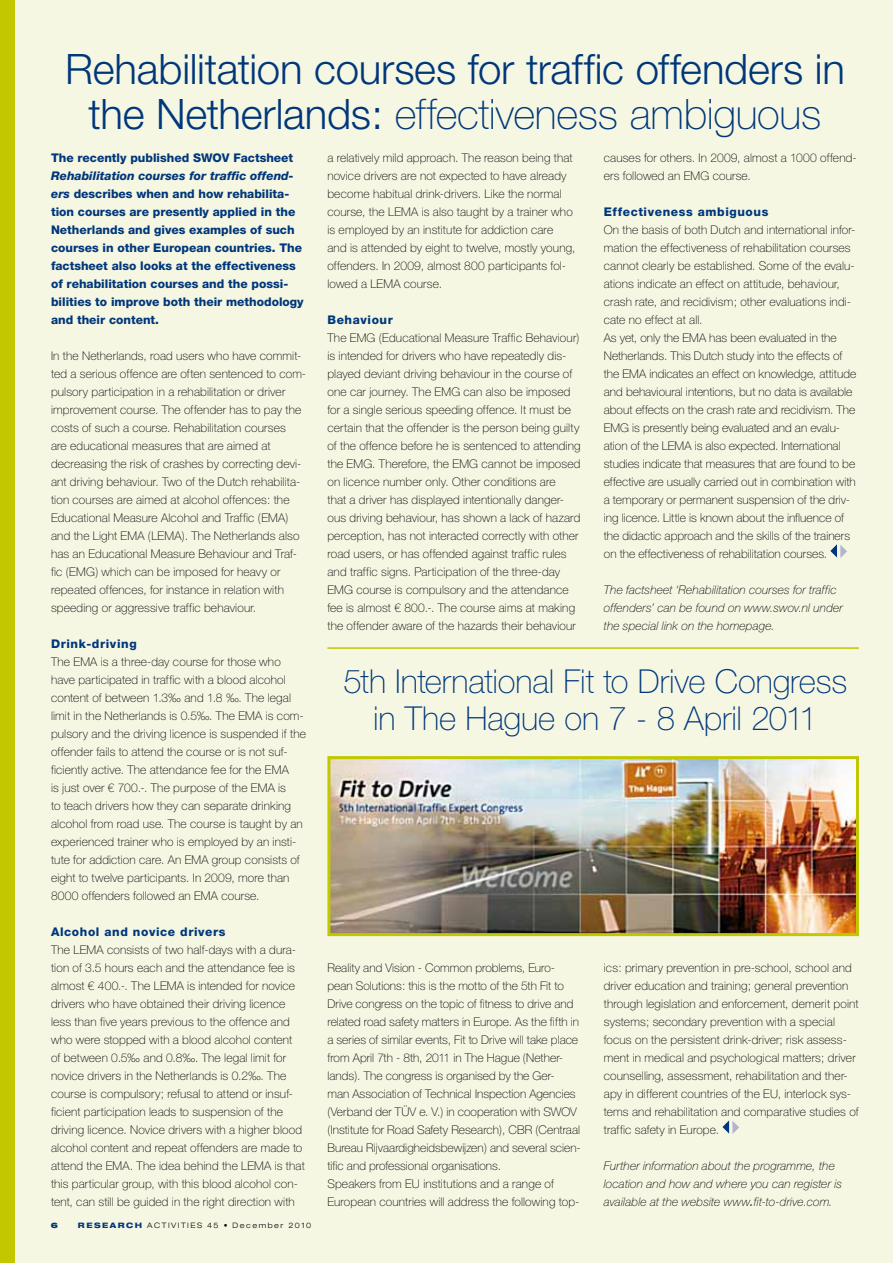
<style>
.page{position:relative;width:893px;height:1263px;background:#f6f7e3}
.page>*{position:absolute;margin:0;border:0;box-sizing:border-box;transform-origin:0 0}
.t1{font:300 42px/45px "Helvetica Neue CE";letter-spacing:-.005em;color:#00377a;text-align:center}
.t2{font:100 33px/37.5px "Helvetica Neue CE";letter-spacing:-.005em;color:#00377a;text-align:center}
.t3{font:100 12px/18px "Helvetica Neue CE";letter-spacing:.01em;color:#000}
.t4{font:800 12px/18px "Helvetica Neue CE";color:#00377a}
.t5{font:italic 100 12px/18px "Helvetica Neue CE";letter-spacing:.01em;color:#000}
.t6{font:800 12px "Helvetica Neue CE";letter-spacing:.05em;color:#00377a}
.t7{font:300 expanded 7.5px "Helvetica Neue";letter-spacing:.2em;color:#000}
.t8{font:900 expanded 7.5px "Helvetica Neue";color:#00377a}
.s1{font-weight:100}
.s2{font-style:italic}
.s3{font-family:"Helvetica Neue LT"}
.s4{font-size:18px}
.s5{font-weight:800;color:#00377a}
</style>
<div class="page">
<div style="left:0;top:0;width:15px;height:1263px;background:#c1c800"></div>
<svg style="left:830px;top:544px;width:17px;height:14px"></svg>
<svg style="left:722px;top:1120px;width:17px;height:14px"></svg>
<hr style="left:327px;top:647px;width:532px;height:2px;background:#c1c800">
<img style="left:331px;top:760px;width:524px;height:172px">
<div style="left:327px;top:756px;width:532px;height:180px;border:3px solid #c1c800"></div>
<h1 class="t1" style="left:65px;top:47px;width:781px">Rehabilitation courses for traffic offenders in the Netherlands: <span class="s1">effectiveness ambiguous</span></h1>
<p class="t4" style="left:51px;top:149px;width:244px">The recently published SWOV Factsheet</p>
<p class="t4" style="left:51px;top:167px;width:254px"><span class="s2">Rehabilitation courses for traffic offend&shy;ers</span> describes when and how rehabilita&shy;tion courses are presently applied in the Netherlands and gives examples of such courses in other European countries. The factsheet also looks at the effectiveness of rehabilitation courses and the possi&shy;bilities to improve both their methodology and their content.</p>
<p class="t3" style="left:51px;top:347px;width:257px">In the Netherlands, road users who have commit&shy;ted a serious offence are often sentenced to com&shy;pulsory participation in a rehabilitation or driver improvement course. The offender has to pay the costs of such a course. Rehabilitation courses<br>are educational measures that are aimed at decreasing the risk of crashes by correcting devi&shy;ant driving behaviour. Two of the Dutch rehabilita&shy;tion courses are aimed at alcohol offences: the Educational Measure Alcohol and Traffic (EMA) and the Light EMA (LEMA). The Netherlands also has an Educational Measure Behaviour and Traf&shy;fic (EMG) which can be imposed for heavy or repeated offences, for instance in relation with speeding or aggressive traffic behaviour.</p>
<p class="t6" style="left:51px;top:636px;width:87px">Drink-driving</p>
<p class="t3" style="left:51px;top:653px;width:257px">The EMA is a three-day course for those who have participated in traffic with a blood alcohol content of between 1.3‰ and 1.8 ‰. The legal limit in the Netherlands is 0.5‰. The EMA is com&shy;pulsory and the driving licence is suspended if the offender fails to attend the course or is not suf&shy;ficiently active. The attendance fee for the EMA<br>is just over <span class="s3">€</span> 700.-. The purpose of the EMA is<br>to teach drivers how they can separate drinking alcohol from road use. The course is taught by an experienced trainer who is employed by an insti&shy;tute for addiction care. An EMA group consists of eight to twelve participants. In 2009, more than 8000 offenders followed an EMA course.</p>
<p class="t6" style="left:51px;top:924px;width:176px">Alcohol and novice drivers</p>
<p class="t3" style="left:51px;top:941px;width:255px">The LEMA consists of two half-days with a dura&shy;tion of 3.5 hours each and the attendance fee is almost <span class="s3">€</span> 400.-. The LEMA is intended for novice drivers who have obtained their driving licence less than five years previous to the offence and who were stopped with a blood alcohol content<br>of between 0.5‰ and 0.8‰. The legal limit for novice drivers in the Netherlands is 0.2‰. The course is compulsory; refusal to attend or insuf&shy;ficient participation leads to suspension of the driving licence. Novice drivers with a higher blood alcohol content and repeat offenders are made to attend the EMA. The idea behind the LEMA is that this particular group, with this blood alcohol con&shy;tent, can still be guided in the right direction with</p>
<p class="t3" style="left:604px;top:149px;width:254px">causes for others. In 2009, almost a 1000 offend&shy;ers followed an EMG course.</p>
<p class="t6" style="left:604px;top:204px;width:166px">Effectiveness ambiguous</p>
<p class="t3" style="left:604px;top:221px;width:254px">On the basis of both Dutch and international infor&shy;mation the effectiveness of rehabilitation courses cannot clearly be established. Some of the evalu&shy;ations indicate an effect on attitude, behaviour, crash rate, and recidivism; other evaluations indi&shy;cate no effect at all.<br>As yet, only the EMA has been evaluated in the Netherlands. This Dutch study into the effects of the EMA indicates an effect on knowledge, attitude and behavioural intentions, but no data is available about effects on the crash rate and recidivism. The EMG is presently being evaluated and an evalu&shy;ation of the LEMA is also expected. International studies indicate that measures that are found to be effective are usually carried out in combination with a temporary or permanent suspension of the driv&shy;ing licence. Little is known about the influence of the didactic approach and the skills of the trainers on the effectiveness of rehabilitation courses.</p>
<p class="t5" style="left:604px;top:581px;width:241px">The factsheet ‘Rehabilitation courses for traffic offenders’ can be found on www.swov.nl under the special link on the homepage.</p>
<h2 class="t2" style="left:343px;top:663px;width:505px">5th International Fit to Drive Congress in The Hague on 7 - 8 April 2011</h2>
<p class="t3" style="left:327px;top:149px;width:249px">a relatively mild approach. The reason being that novice drivers are not expected to have already become habitual drink-drivers. Like the normal course, the LEMA is also taught by a trainer who is employed by an institute for addiction care and is attended by eight to twelve, mostly young, offenders. In 2009, almost 800 participants fol&shy;lowed a LEMA course.</p>
<p class="t6" style="left:327px;top:312px;width:67px">Behaviour</p>
<p class="t3" style="left:327px;top:329px;width:255px">The EMG (Educational Measure Traffic Behaviour) is intended for drivers who have repeatedly dis&shy;played deviant driving behaviour in the course of one car journey. The EMG can also be imposed for a single serious speeding offence. It must be certain that the offender is the person being guilty of the offence before he is sentenced to attending the EMG. Therefore, the EMG cannot be imposed on licence number only. Other conditions are<br>that a driver has displayed intentionally danger&shy;ous driving behaviour, has shown a lack of hazard perception, has not interacted correctly with other road users, or has offended against traffic rules and traffic signs. Participation of the three-day EMG course is compulsory and the attendance fee is almost <span class="s3">€</span> 800.-. The course aims at making the offender aware of the hazards their behaviour</p>
<p class="t3" style="left:327px;top:959px;width:255px">Reality and Vision - Common problems, Euro&shy;pean Solutions: this is the motto of the 5th Fit to Drive congress on the topic of fitness to drive and related road safety matters in Europe. As the fifth in a series of similar events, Fit to Drive will take place from April 7th - 8th, 2011 in The Hague (Nether&shy;lands). The congress is organised by the Ger-<br>man Association of Technical Inspection Agencies (Verband der TÜV e. V.) in cooperation with SWOV (Institute for Road Safety Research), CBR (Centraal Bureau Rijvaardigheidsbewijzen) and several scien&shy;tific and professional organisations.<br>Speakers from EU institutions and a range of European countries will address the following top-</p>
<p class="t3" style="left:604px;top:959px;width:256px">ics: primary prevention in pre-school, school and driver education and training; general prevention through legislation and enforcement, demerit point systems; secondary prevention with a special focus on the persistent drink-driver; risk assess&shy;ment in medical and psychological matters; driver counselling, assessment, rehabilitation and ther&shy;apy in different countries of the EU, interlock sys&shy;tems and rehabilitation and comparative studies of traffic safety in Europe.</p>
<p class="t5" style="left:604px;top:1157px;width:240px">Further information about the programme, the location and how and where you can register is available at the website www<span class="s4">.</span>fit‑to‑drive.com.</p>
<p class="t8" style="left:51px;top:1220px;width:9px">6</p>
<p class="t7" style="left:78px;top:1221px;width:235px"><span class="s5">RESEARCH</span> ACTIVITIES 45 • December 2010</p>
</div>
